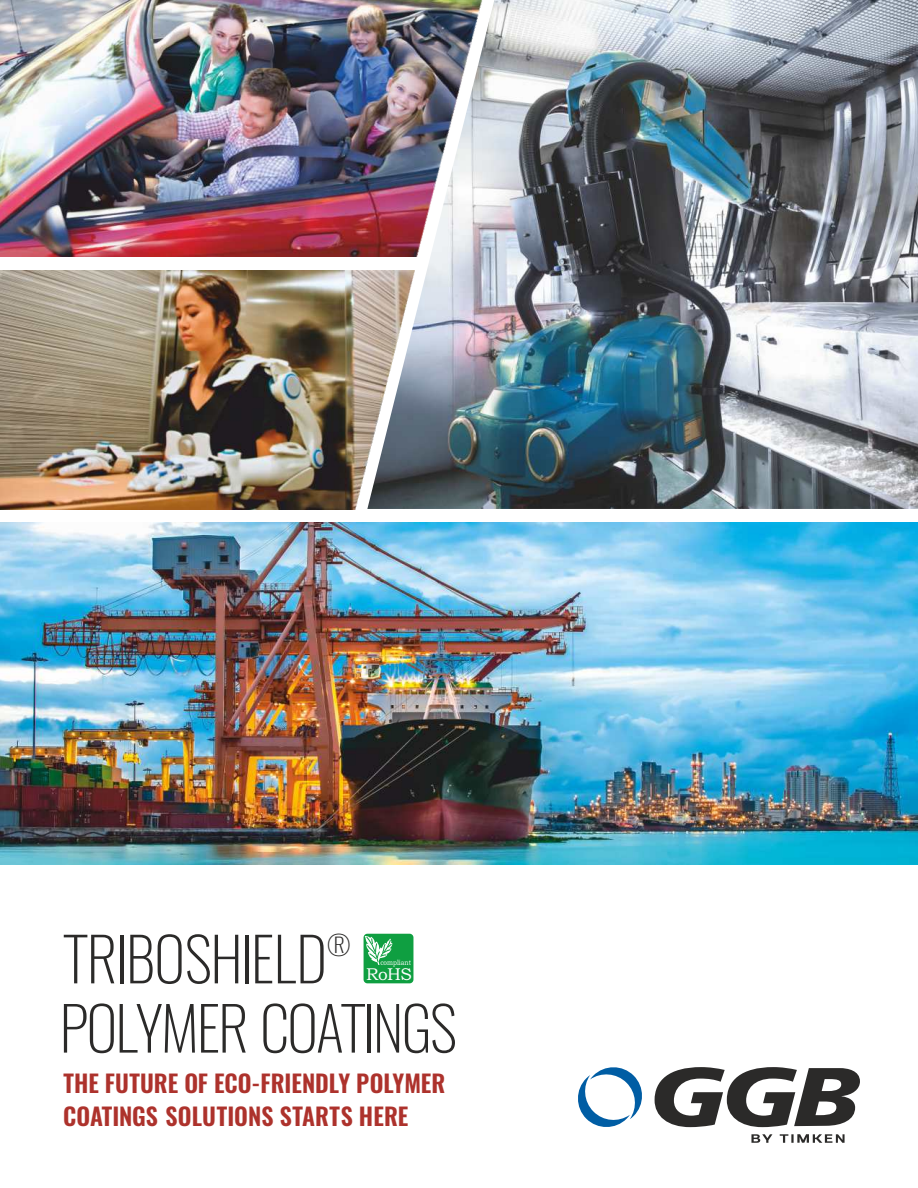
<style>
.page{position:relative;width:918px;height:1188px;background:#fff}
.page>*{position:absolute;margin:0;border:0;box-sizing:border-box;transform-origin:0 0}
.t1{font:200 60px/69.3px "Oswald";letter-spacing:-.035em;color:#2b2a29}
.t2{font:200 27px "Oswald";color:#2b2a29}
.t3{font:600 24px/32.5px "Oswald";color:#ad322c}
.t4{font:17.1px "Bookman Old Style";color:#fefefe}
.t5{font:7.5px "Bookman Old Style";color:#fefefe;scale:.84 1}
</style>
<div class="page">
<img style="left:0;top:0;width:367px;height:256px">
<div style="left:364px;top:934px;width:49px;height:49px;background:#0f9f41;border-radius:4px"></div>
<svg style="left:363px;top:936px;width:29px;height:29px"></svg>
<img style="left:0;top:523px;width:918px;height:342px">
<img style="left:0;top:270px;width:367px;height:239px">
<img style="left:367px;top:0;width:551px;height:509px">
<svg style="left:751px;top:1134px;width:94px;height:9px"></svg>
<svg style="left:578px;top:1067px;width:64px;height:60px"></svg>
<svg style="left:655px;top:1067px;width:205px;height:60px"></svg>
<p class="t2" style="left:327px;top:926px;width:25px">®</p>
<h1 class="t1" style="left:59px;top:924px;width:399px">TRIBOSHIELD<br>POLYMER COATINGS</h1>
<p class="t3" style="left:63px;top:1067px;width:384px">THE FUTURE OF ECO-FRIENDLY POLYMER<br>COATINGS SOLUTIONS STARTS HERE</p>
<p class="t5" style="left:380px;top:959px;width:38px">compliant</p>
<p class="t4" style="left:366px;top:968px;width:47px">RoHS</p>
</div>
